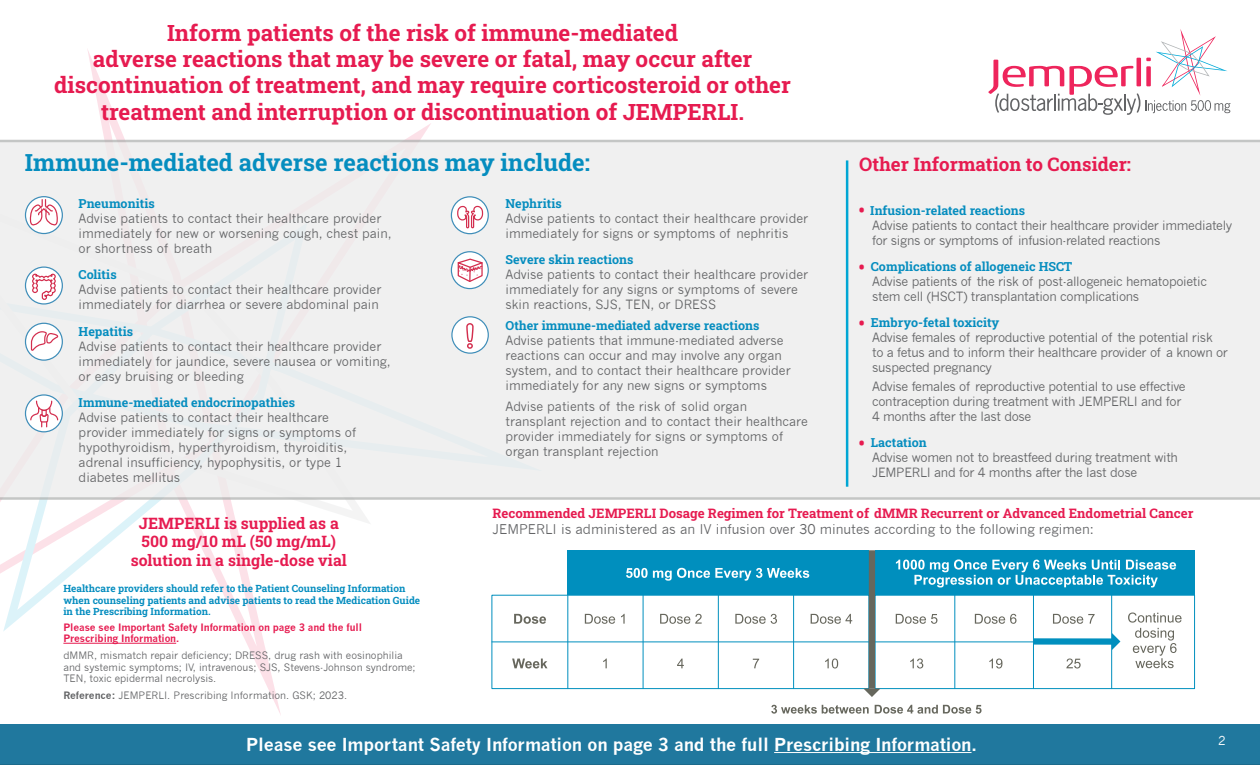
<style>
.page{position:relative;width:1260px;height:765px;background:#fff}
.page>*{position:absolute;margin:0;border:0;box-sizing:border-box;transform-origin:0 0}
.t1{font:700 23.75px "Roboto Slab";color:#058dbf}
.t2{font:700 22.5px/26.2px "Roboto Slab";color:#e61b50;text-align:center}
.t3{font:700 18.75px "Roboto Slab";color:#e61b50}
.t4{font:700 17.5px "News Gothic";letter-spacing:-.01em;color:#fff}
.t5{font:700 15.75px/18.9px "Roboto Slab";color:#e61b50;text-align:center}
.t6{font:700 13.12px "Roboto Slab";color:#e61b50}
.t7{font:13.12px "News Gothic";color:#636466}
.t8{font:12.5px/15px "News Gothic";color:#636466}
.t9{font:12.5px/15px "News Gothic";letter-spacing:-.025em;color:#636466}
.t10{font:700 12.5px "Roboto Slab";color:#058dbf}
.t11{font:12px "News Gothic";color:#fff}
.t12{font:10px/11.2px "News Gothic";color:#636466}
.t13{font:700 10px/11.2px "Roboto Slab";color:#058dbf}
.t14{font:700 10px/11.2px "News Gothic";letter-spacing:-.01em;color:#e61b50}
.s1{font-size:18.75px;color:#e61b50}
.s2{font-weight:700}
</style>
<div class="page">
<svg style="left:87px;top:49px;width:194px;height:666px"></svg>
<svg style="left:0;top:123px;width:431px;height:451px"></svg>
<svg style="left:3px;top:500px;width:305px;height:132px"></svg>
<div style="left:0;top:140px;width:1260px;height:360px;background:#f0f0f0"></div>
<svg style="left:25px;top:197px;width:37px;height:37px"></svg>
<div style="left:25px;top:196px;width:38px;height:38px;border:1px solid #3f8eb9;border-radius:50%"></div>
<svg style="left:29px;top:198px;width:29px;height:30px"></svg>
<svg style="left:25px;top:395px;width:37px;height:37px"></svg>
<div style="left:25px;top:394px;width:38px;height:38px;border:1px solid #3f8eb9;border-radius:50%"></div>
<svg style="left:30px;top:400px;width:29px;height:27px"></svg>
<svg style="left:25px;top:267px;width:37px;height:37px"></svg>
<div style="left:25px;top:266px;width:38px;height:39px;border:1px solid #3f8eb9;border-radius:50%"></div>
<svg style="left:31px;top:273px;width:25px;height:28px"></svg>
<svg style="left:25px;top:323px;width:37px;height:37px"></svg>
<div style="left:25px;top:323px;width:38px;height:38px;border:1px solid #3f8eb9;border-radius:50%"></div>
<svg style="left:30px;top:331px;width:29px;height:21px"></svg>
<svg style="left:451px;top:197px;width:37px;height:37px"></svg>
<div style="left:451px;top:196px;width:38px;height:38px;border:1px solid #3f8eb9;border-radius:50%"></div>
<svg style="left:458px;top:205px;width:26px;height:24px"></svg>
<svg style="left:451px;top:252px;width:37px;height:37px"></svg>
<div style="left:451px;top:251px;width:38px;height:38px;border:1px solid #3f8eb9;border-radius:50%"></div>
<svg style="left:457px;top:258px;width:29px;height:25px"></svg>
<div style="left:452px;top:317px;width:36px;height:36px;background:#fff;border-radius:50%"></div>
<div style="left:451px;top:316px;width:38px;height:38px;border:1px solid #3f8eb9;border-radius:50%"></div>
<svg style="left:466px;top:323px;width:8px;height:26px"></svg>
<div style="left:875px;top:595px;width:320px;height:94px;border:1px solid #008fbe"></div>
<div style="left:875px;top:550px;width:320px;height:45px;background:#008fbe"></div>
<svg style="left:896px;top:559px;width:280px;height:29px"></svg>
<hr style="left:954px;top:585px;width:1px;height:104px;background:#008fbe">
<hr style="left:1033px;top:595px;width:1px;height:94px;background:#008fbe">
<hr style="left:1111px;top:585px;width:1px;height:104px;background:#008fbe">
<svg style="left:896px;top:614px;width:41px;height:10px"></svg>
<svg style="left:910px;top:659px;width:13px;height:10px"></svg>
<svg style="left:975px;top:614px;width:42px;height:10px"></svg>
<svg style="left:989px;top:659px;width:13px;height:10px"></svg>
<svg style="left:1053px;top:614px;width:42px;height:10px"></svg>
<svg style="left:1066px;top:659px;width:15px;height:10px"></svg>
<hr style="left:875px;top:642px;width:237px;height:1px;background:#008fbe">
<div style="left:492px;top:595px;width:377px;height:94px;border:1px solid #008fbe"></div>
<div style="left:568px;top:550px;width:301px;height:45px;background:#008fbe"></div>
<hr style="left:567px;top:595px;width:1px;height:94px;background:#008fbe">
<hr style="left:643px;top:595px;width:1px;height:94px;background:#008fbe">
<hr style="left:718px;top:595px;width:1px;height:94px;background:#008fbe">
<hr style="left:793px;top:595px;width:1px;height:94px;background:#008fbe">
<svg style="left:514px;top:614px;width:32px;height:10px"></svg>
<svg style="left:512px;top:659px;width:35px;height:10px"></svg>
<svg style="left:585px;top:614px;width:30px;height:10px"></svg>
<svg style="left:621px;top:614px;width:4px;height:10px"></svg>
<svg style="left:603px;top:659px;width:4px;height:9px"></svg>
<svg style="left:660px;top:614px;width:42px;height:10px"></svg>
<svg style="left:677px;top:659px;width:7px;height:9px"></svg>
<svg style="left:735px;top:614px;width:42px;height:10px"></svg>
<svg style="left:753px;top:659px;width:6px;height:9px"></svg>
<svg style="left:811px;top:614px;width:41px;height:10px"></svg>
<svg style="left:825px;top:659px;width:13px;height:10px"></svg>
<hr style="left:492px;top:642px;width:377px;height:1px;background:#008fbe">
<div style="left:869px;top:550px;width:6px;height:139px;background:#66675d"></div>
<svg style="left:771px;top:705px;width:98px;height:9px"></svg>
<svg style="left:875px;top:705px;width:107px;height:9px"></svg>
<svg style="left:1128px;top:612px;width:54px;height:56px"></svg>
<svg style="left:626px;top:568px;width:183px;height:13px"></svg>
<svg style="left:863px;top:689px;width:17px;height:8px"></svg>
<div style="left:1034px;top:638px;width:78px;height:7px;background:#008fbe"></div>
<svg style="left:1112px;top:633px;width:8px;height:17px"></svg>
<hr style="left:63px;top:643px;width:113px;height:1px;background:#e61b50">
<svg style="left:988px;top:60px;width:152px;height:55px"></svg>
<hr style="left:1137px;top:58px;width:4px;height:28px;background:#ee255c">
<svg style="left:1146px;top:29px;width:84px;height:84px"></svg>
<hr style="left:846px;top:160px;width:2px;height:327px;background:#00a6d4">
<div style="left:0;top:724px;width:1260px;height:41px;background:#20789e"></div>
<hr style="left:774px;top:752px;width:198px;height:1px;background:#fff">
<p class="t2" style="left:54px;top:19px;width:738px">Inform patients of the risk of immune-mediated<br>adverse reactions that may be severe or fatal, may occur after discontinuation of treatment, and may require corticosteroid or other treatment and interruption or discontinuation of JEMPERLI.</p>
<h1 class="t1" style="left:25px;top:146px;width:567px">Immune-mediated adverse reactions may include:</h1>
<p class="t10" style="left:79px;top:195px;width:78px">Pneumonitis</p>
<p class="t8" style="left:79px;top:211px;width:315px">Advise patients to contact their healthcare provider immediately for new or worsening cough, chest pain, or shortness of breath</p>
<p class="t10" style="left:79px;top:266px;width:39px">Colitis</p>
<p class="t8" style="left:79px;top:282px;width:304px">Advise patients to contact their healthcare provider immediately for diarrhea or severe abdominal pain</p>
<p class="t10" style="left:79px;top:323px;width:56px">Hepatitis</p>
<p class="t8" style="left:79px;top:339px;width:314px">Advise patients to contact their healthcare provider immediately for jaundice, severe nausea or vomiting, or easy bruising or bleeding</p>
<p class="t10" style="left:79px;top:394px;width:218px">Immune-mediated endocrinopathies</p>
<p class="t8" style="left:79px;top:410px;width:279px">Advise patients to contact their healthcare provider immediately for signs or symptoms of hypothyroidism, hyperthyroidism, thyroiditis, adrenal insufficiency, hypophysitis, or type 1 diabetes mellitus</p>
<p class="t10" style="left:506px;top:195px;width:58px">Nephritis</p>
<p class="t8" style="left:506px;top:211px;width:304px">Advise patients to contact their healthcare provider immediately for signs or symptoms of nephritis</p>
<p class="t10" style="left:506px;top:251px;width:129px">Severe skin reactions</p>
<p class="t8" style="left:506px;top:267px;width:304px">Advise patients to contact their healthcare provider immediately for any signs or symptoms of severe skin reactions, SJS, TEN, or DRESS</p>
<p class="t10" style="left:506px;top:317px;width:255px">Other immune-mediated adverse reactions</p>
<p class="t8" style="left:506px;top:333px;width:287px">Advise patients that immune-mediated adverse reactions can occur and may involve any organ system, and to contact their healthcare provider immediately for any new signs or symptoms</p>
<p class="t8" style="left:506px;top:399px;width:304px">Advise patients of the risk of solid organ transplant rejection and to contact their healthcare provider immediately for signs or symptoms of organ transplant rejection</p>
<h3 class="t3" style="left:859px;top:151px;width:273px">Other Information to Consider:</h3>
<p class="t10" style="left:858px;top:202px;width:168px"><span class="s1">•</span> Infusion-related reactions</p>
<p class="t9" style="left:872px;top:218px;width:362px">Advise patients to contact their healthcare provider immediately for signs or symptoms of infusion-related reactions</p>
<p class="t10" style="left:858px;top:258px;width:216px"><span class="s1">•</span> Complications of allogeneic HSCT</p>
<p class="t9" style="left:872px;top:274px;width:336px">Advise patients of the risk of post-allogeneic hematopoietic stem cell (HSCT) transplantation complications</p>
<p class="t10" style="left:858px;top:314px;width:143px"><span class="s1">•</span> Embryo-fetal toxicity</p>
<p class="t9" style="left:872px;top:330px;width:357px">Advise females of reproductive potential of the potential risk<br>to a fetus and to inform their healthcare provider of a known or suspected pregnancy</p>
<p class="t9" style="left:872px;top:379px;width:315px">Advise females of reproductive potential to use effective contraception during treatment with JEMPERLI and for<br>4 months after the last dose</p>
<p class="t10" style="left:858px;top:434px;width:70px"><span class="s1">•</span> Lactation</p>
<p class="t9" style="left:872px;top:450px;width:307px">Advise women not to breastfeed during treatment with<br>JEMPERLI and for 4 months after the last dose</p>
<p class="t5" style="left:131px;top:513px;width:218px">JEMPERLI is supplied as a<br>500 mg/10 mL (50 mg/mL) solution in a single-dose vial</p>
<p class="t13" style="left:63px;top:583px;width:358px">Healthcare providers should refer to the Patient Counseling Information when counseling patients and advise patients to read the Medication Guide in the Prescribing Information.</p>
<p class="t14" style="left:63px;top:622px;width:300px">Please see Important Safety Information on page 3 and the full<br>Prescribing Information.</p>
<p class="t12" style="left:63px;top:650px;width:354px">dMMR, mismatch repair deficiency; DRESS, drug rash with eosinophilia and systemic symptoms; IV, intravenous; SJS, Stevens-Johnson syndrome;<br>TEN, toxic epidermal necrolysis.</p>
<p class="t12" style="left:63px;top:689px;width:285px"><span class="s2">Reference:</span> JEMPERLI. Prescribing Information. GSK; 2023.</p>
<p class="t6" style="left:493px;top:504px;width:702px">Recommended JEMPERLI Dosage Regimen for Treatment of dMMR Recurrent or Advanced Endometrial Cancer</p>
<p class="t7" style="left:493px;top:521px;width:603px">JEMPERLI is administered as an IV infusion over 30 minutes according to the following regimen:</p>
<h3 class="t4" style="left:246px;top:734px;width:732px">Please see Important Safety Information on page 3 and the full Prescribing Information.</h3>
<p class="t11" style="left:1218px;top:734px;width:9px">2</p>
</div>
